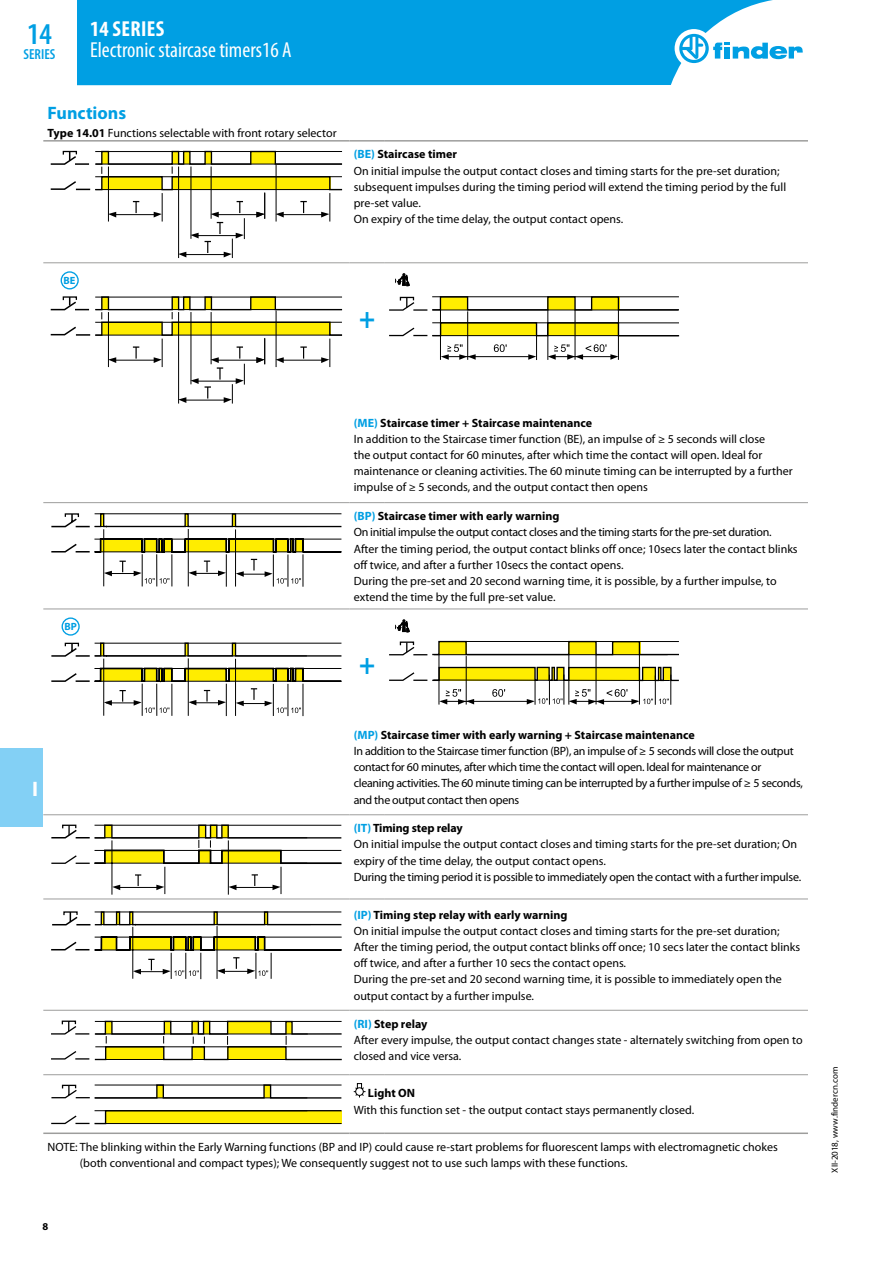
<style>
.page{position:relative;width:893px;height:1263px;background:#fff}
.page>*{position:absolute;margin:0;border:0;box-sizing:border-box;transform-origin:0 0}
.t1{font:600 condensed 30.3px "Myriad Pro";color:#009fe3}
.t2{font:700 30px "Myriad Pro";color:#009fe3;scale:.9 1}
.t3{font:condensed 21.75px "Myriad Pro";color:#fff}
.t4{font:700 condensed 21.75px "Myriad Pro";letter-spacing:.02em;color:#fff}
.t5{font:700 21px "Myriad Pro";color:#fff}
.t6{font:700 18px "Myriad Pro";color:#009fe3}
.t7{font:600 condensed 14.55px "Myriad Pro";color:#009fe3}
.t8{font:12px/16.2px "Myriad Pro";color:#000}
.t9{font:12px/16.2px "Myriad Pro";letter-spacing:-.025em;color:#000}
.t10{font:700 12px "Myriad Pro";color:#000}
.t11{font:700 10.5px "Myriad Pro";color:#009fe3}
.t12{font:700 10.5px "Myriad Pro";color:#000}
.t13{font:9px "Myriad Pro";color:#000}
.s1{font-weight:700}
.s2{font-weight:700;color:#009fe3}
</style>
<div class="page">
<div style="left:0;top:748px;width:43px;height:79px;background:#83d0f5"></div>
<div style="left:77px;top:0;width:696px;height:85px;background:#009fe3"></div>
<div style="left:675px;top:29px;width:38px;height:39px;background:#fff;border-radius:50%"></div>
<svg style="left:679px;top:34px;width:124px;height:29px"></svg>
<hr style="left:349px;top:1132px;width:36px;height:2px;background:#9d9d9c">
<hr style="left:385px;top:1132px;width:423px;height:2px;background:#9d9d9c">
<hr style="left:349px;top:140px;width:36px;height:2px;background:#9d9d9c">
<hr style="left:385px;top:140px;width:423px;height:2px;background:#9d9d9c">
<hr style="left:43px;top:140px;width:306px;height:2px;background:#9d9d9c">
<hr style="left:43px;top:1132px;width:306px;height:2px;background:#9d9d9c">
<hr style="left:43px;top:262px;width:306px;height:1px;background:#9d9d9c">
<hr style="left:349px;top:262px;width:36px;height:1px;background:#9d9d9c">
<hr style="left:385px;top:262px;width:423px;height:1px;background:#9d9d9c">
<hr style="left:43px;top:502px;width:306px;height:1px;background:#9d9d9c">
<hr style="left:349px;top:502px;width:36px;height:1px;background:#9d9d9c">
<hr style="left:385px;top:502px;width:423px;height:1px;background:#9d9d9c">
<hr style="left:43px;top:609px;width:306px;height:1px;background:#9d9d9c">
<hr style="left:349px;top:609px;width:36px;height:1px;background:#9d9d9c">
<hr style="left:385px;top:609px;width:423px;height:1px;background:#9d9d9c">
<hr style="left:43px;top:814px;width:306px;height:1px;background:#9d9d9c">
<hr style="left:349px;top:814px;width:36px;height:1px;background:#9d9d9c">
<hr style="left:385px;top:814px;width:423px;height:1px;background:#9d9d9c">
<hr style="left:43px;top:898px;width:306px;height:1px;background:#9d9d9c">
<hr style="left:349px;top:898px;width:36px;height:1px;background:#9d9d9c">
<hr style="left:385px;top:898px;width:423px;height:1px;background:#9d9d9c">
<hr style="left:43px;top:1010px;width:306px;height:1px;background:#9d9d9c">
<hr style="left:349px;top:1010px;width:36px;height:1px;background:#9d9d9c">
<hr style="left:385px;top:1010px;width:423px;height:1px;background:#9d9d9c">
<hr style="left:43px;top:1074px;width:306px;height:1px;background:#9d9d9c">
<hr style="left:349px;top:1074px;width:36px;height:1px;background:#9d9d9c">
<hr style="left:385px;top:1074px;width:423px;height:1px;background:#9d9d9c">
<svg style="left:51px;top:151px;width:291px;height:107px"></svg>
<svg style="left:51px;top:296px;width:291px;height:108px"></svg>
<div style="left:61px;top:271px;width:18px;height:18px;border:1px solid #009fe3;border-radius:50%"></div>
<svg style="left:389px;top:296px;width:290px;height:64px"></svg>
<svg style="left:396px;top:273px;width:13px;height:14px"></svg>
<svg style="left:120px;top:561px;width:6px;height:11px"></svg>
<hr style="left:106px;top:573px;width:30px;height:1px;background:#000">
<svg style="left:134px;top:571px;width:35px;height:13px"></svg>
<svg style="left:104px;top:571px;width:8px;height:5px"></svg>
<svg style="left:51px;top:513px;width:290px;height:40px"></svg>
<svg style="left:204px;top:560px;width:6px;height:12px"></svg>
<hr style="left:191px;top:573px;width:30px;height:1px;background:#000">
<hr style="left:226px;top:554px;width:1px;height:33px;background:#000">
<hr style="left:188px;top:529px;width:1px;height:57px;background:#000">
<svg style="left:218px;top:570px;width:8px;height:6px"></svg>
<svg style="left:188px;top:570px;width:8px;height:6px"></svg>
<hr style="left:103px;top:529px;width:1px;height:57px;background:#000">
<hr style="left:172px;top:554px;width:1px;height:32px;background:#000">
<hr style="left:156px;top:554px;width:1px;height:32px;background:#000">
<hr style="left:142px;top:554px;width:1px;height:32px;background:#000">
<hr style="left:235px;top:529px;width:1px;height:57px;background:#000">
<hr style="left:239px;top:574px;width:30px;height:1px;background:#000">
<svg style="left:265px;top:571px;width:36px;height:13px"></svg>
<svg style="left:236px;top:571px;width:8px;height:6px"></svg>
<svg style="left:251px;top:559px;width:6px;height:11px"></svg>
<hr style="left:273px;top:554px;width:1px;height:33px;background:#000">
<hr style="left:288px;top:554px;width:1px;height:33px;background:#000">
<hr style="left:303px;top:554px;width:1px;height:33px;background:#000">
<hr style="left:94px;top:539px;width:247px;height:1px;background:#000">
<hr style="left:95px;top:552px;width:212px;height:1px;background:#000">
<div style="left:62px;top:617px;width:18px;height:19px;border:1px solid #009fe3;border-radius:50%"></div>
<hr style="left:226px;top:684px;width:1px;height:32px;background:#000">
<hr style="left:188px;top:658px;width:1px;height:58px;background:#000">
<hr style="left:103px;top:659px;width:1px;height:57px;background:#000">
<hr style="left:172px;top:684px;width:1px;height:32px;background:#000">
<hr style="left:156px;top:684px;width:1px;height:32px;background:#000">
<hr style="left:142px;top:684px;width:1px;height:32px;background:#000">
<hr style="left:235px;top:659px;width:1px;height:57px;background:#000">
<svg style="left:51px;top:642px;width:290px;height:71px"></svg>
<hr style="left:273px;top:684px;width:1px;height:32px;background:#000">
<hr style="left:288px;top:684px;width:1px;height:32px;background:#000">
<hr style="left:303px;top:684px;width:1px;height:32px;background:#000">
<hr style="left:94px;top:668px;width:247px;height:1px;background:#000">
<hr style="left:95px;top:681px;width:212px;height:1px;background:#000">
<svg style="left:389px;top:641px;width:290px;height:64px"></svg>
<hr style="left:655px;top:675px;width:1px;height:30px;background:#000">
<hr style="left:671px;top:675px;width:1px;height:30px;background:#000">
<svg style="left:396px;top:620px;width:13px;height:13px"></svg>
<hr style="left:112px;top:840px;width:1px;height:55px;background:#000">
<hr style="left:228px;top:840px;width:1px;height:55px;background:#000">
<svg style="left:51px;top:824px;width:290px;height:70px"></svg>
<svg style="left:51px;top:911px;width:291px;height:68px"></svg>
<svg style="left:51px;top:1020px;width:291px;height:40px"></svg>
<svg style="left:51px;top:1084px;width:291px;height:40px"></svg>
<div style="left:357px;top:1083px;width:5px;height:8px;border:1px solid #000"></div>
<svg style="left:354px;top:1087px;width:11px;height:10px"></svg>
<div style="left:356px;top:1088px;width:7px;height:7px;background:#fff;border-radius:50%"></div>
<div style="left:355px;top:1087px;width:9px;height:9px;border:1px solid #000;border-radius:50%"></div>
<h1 class="t1" style="left:27px;top:17px;width:26px">14</h1>
<p class="t7" style="left:24px;top:46px;width:33px">SERIES</p>
<h3 class="t4" style="left:90px;top:16px;width:76px">14 SERIES</h3>
<h3 class="t3" style="left:90px;top:37px;width:203px">Electronic staircase timers16 A</h3>
<h3 class="t6" style="left:48px;top:101px;width:80px">Functions</h3>
<p class="t8" style="left:48px;top:124px;width:291px"><span class="s1">Type 14.01</span> Functions selectable with front rotary selector</p>
<p class="t8" style="left:354px;top:146px;width:434px"><span class="s2">(BE)</span> <span class="s1">Staircase timer<br></span>On initial impulse the output contact closes and timing starts for the pre-set duration; subsequent impulses during the timing period will extend the timing period by the full pre-set value.<br>On expiry of the time delay, the output contact opens.</p>
<p class="t11" style="left:63px;top:274px;width:13px">BE</p>
<h2 class="t2" style="left:359px;top:298px;width:19px">+</h2>
<p class="t11" style="left:64px;top:620px;width:14px">BP</p>
<p class="t8" style="left:354px;top:414px;width:440px"><span class="s2">(ME)</span> <span class="s1">Staircase timer + Staircase maintenance<br></span>In addition to the Staircase timer function (BE), an impulse of ≥ 5 seconds will close<br>the output contact for 60 minutes, after which time the contact will open. Ideal for maintenance or cleaning activities. The 60 minute timing can be interrupted by a further impulse of ≥ 5 seconds, and the output contact then opens</p>
<p class="t8" style="left:354px;top:508px;width:445px"><span class="s2">(BP)</span> <span class="s1">Staircase timer with early warning<br></span>On initial impulse the output contact closes and the timing starts for the pre-set duration.<br>After the timing period, the output contact blinks off once; 10secs later the contact blinks off twice, and after a further 10secs the contact opens.<br>During the pre-set and 20 second warning time, it is possible, by a further impulse, to extend the time by the full pre-set value.</p>
<h2 class="t2" style="left:359px;top:644px;width:19px">+</h2>
<h3 class="t5" style="left:32px;top:775px;width:7px">I</h3>
<p class="t9" style="left:354px;top:726px;width:451px"><span class="s2">(MP)</span> <span class="s1">Staircase timer with early warning + Staircase maintenance<br></span>In addition to the Staircase timer function (BP), an impulse of ≥ 5 seconds will close the output contact for 60 minutes, after which time the contact will open. Ideal for maintenance or cleaning activities. The 60 minute timing can be interrupted by a further impulse of ≥ 5 seconds, and the output contact then opens</p>
<p class="t8" style="left:354px;top:820px;width:449px"><span class="s2">(IT)</span> <span class="s1">Timing step relay<br></span>On initial impulse the output contact closes and timing starts for the pre-set duration; On expiry of the time delay, the output contact opens.<br>During the timing period it is possible to immediately open the contact with a further impulse.</p>
<p class="t8" style="left:354px;top:906px;width:448px"><span class="s2">(IP)</span> <span class="s1">Timing step relay with early warning<br></span>On initial impulse the output contact closes and timing starts for the pre-set duration; After the timing period, the output contact blinks off once; 10 secs later the contact blinks off twice, and after a further 10 secs the contact opens.<br>During the pre-set and 20 second warning time, it is possible to immediately open the output contact by a further impulse.</p>
<p class="t8" style="left:354px;top:1015px;width:450px"><span class="s2">(RI)</span> <span class="s1">Step relay<br></span>After every impulse, the output contact changes state - alternately switching from open to closed and vice versa.</p>
<p class="t10" style="left:368px;top:1085px;width:49px">Light ON</p>
<p class="t8" style="left:354px;top:1101px;width:342px">With this function set - the output contact stays permanently closed.</p>
<p class="t8" style="left:80px;top:1138px;width:699px;text-indent:-32px">NOTE: The blinking within the Early Warning functions (BP and IP) could cause re-start problems for fluorescent lamps with electromagnetic chokes (both conventional and compact types); We consequently suggest not to use such lamps with these functions.</p>
<p class="t12" style="left:43px;top:1219px;width:7px">8</p>
<p class="t13" style="left:829px;top:1172px;width:107px;rotate:-90deg">XII-2018, www.findercn.com</p>
</div>
